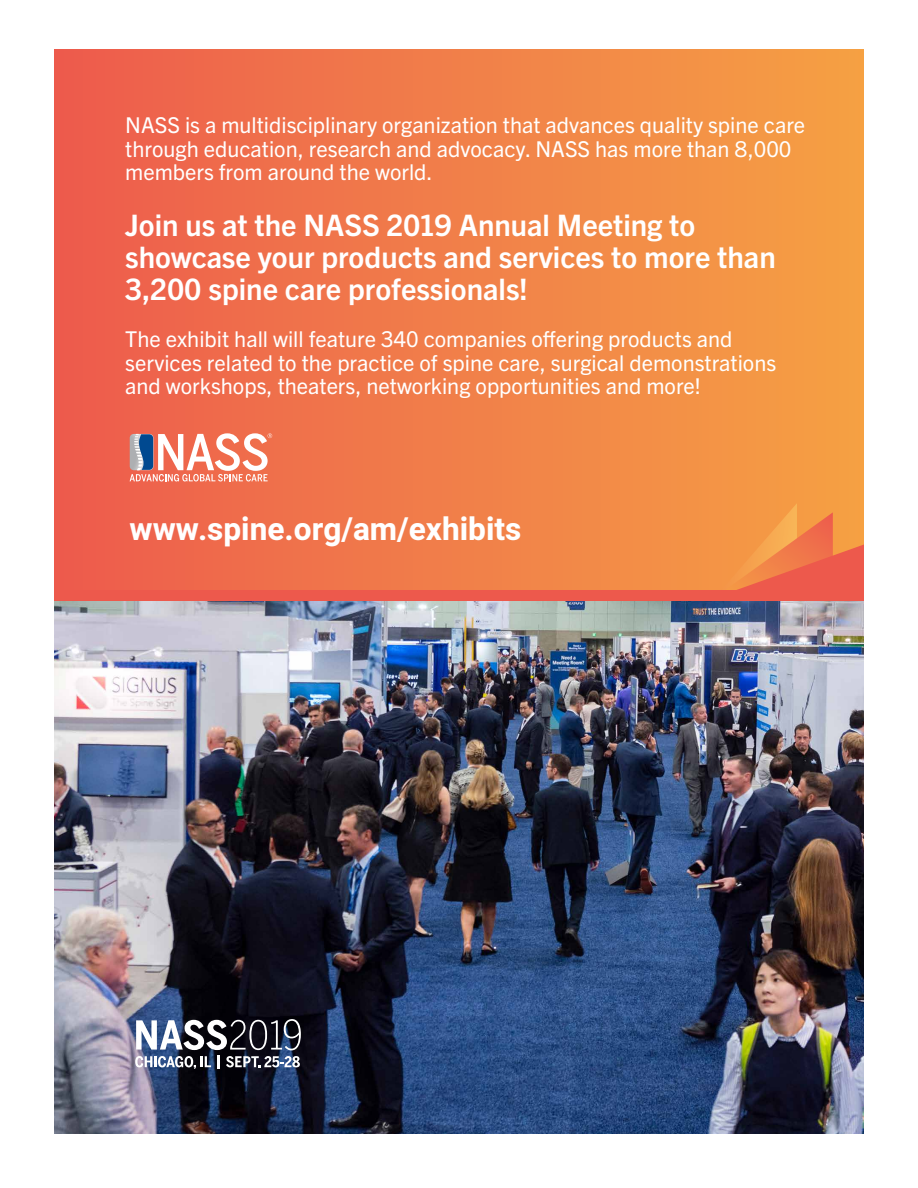
<style>
.page{position:relative;width:918px;height:1188px;background:#fff}
.page>*{position:absolute;margin:0;border:0;box-sizing:border-box;transform-origin:0 0}
.t1{font:700 31.65px "Heebo";color:#fff}
.t2{font:700 29.7px/32px "Trade Gothic Next LT Pro";color:#fff}
.t3{font:21.9px/23.5px "Trade Gothic Next LT Pro";color:#fff}
</style>
<div class="page">
<img style="left:54px;top:601px;width:810px;height:533px">
<div style="left:54px;top:49px;width:810px;height:545px;background:linear-gradient(to right,#ed5c4d,#f5a144)"></div>
<svg style="left:713px;top:503px;width:151px;height:88px;background:#f28548"></svg>
<div style="left:54px;top:591px;width:810px;height:10px;background:#ed594c"></div>
<svg style="left:136px;top:1019px;width:165px;height:31px"></svg>
<svg style="left:135px;top:1056px;width:76px;height:13px"></svg>
<svg style="left:226px;top:1056px;width:74px;height:11px"></svg>
<hr style="left:217px;top:1055px;width:3px;height:14px;background:#fff">
<svg style="left:130px;top:433px;width:142px;height:48px"></svg>
<p class="t3" style="left:125px;top:112px;width:681px">NASS is a multidisciplinary organization that advances quality spine care through education, research and advocacy. NASS has more than 8,000 members from around the world.</p>
<h2 class="t2" style="left:125px;top:207px;width:652px">Join us at the NASS 2019 Annual Meeting to showcase your products and services to more than<br>3,200 spine care professionals!</h2>
<p class="t3" style="left:125px;top:326px;width:652px">The exhibit hall will feature 340 companies offering products and services related to the practice of spine care, surgical demonstrations and workshops, theaters, networking opportunities and more!</p>
<h1 class="t1" style="left:130px;top:507px;width:393px">www.spine.org/am/exhibits</h1>
</div>
